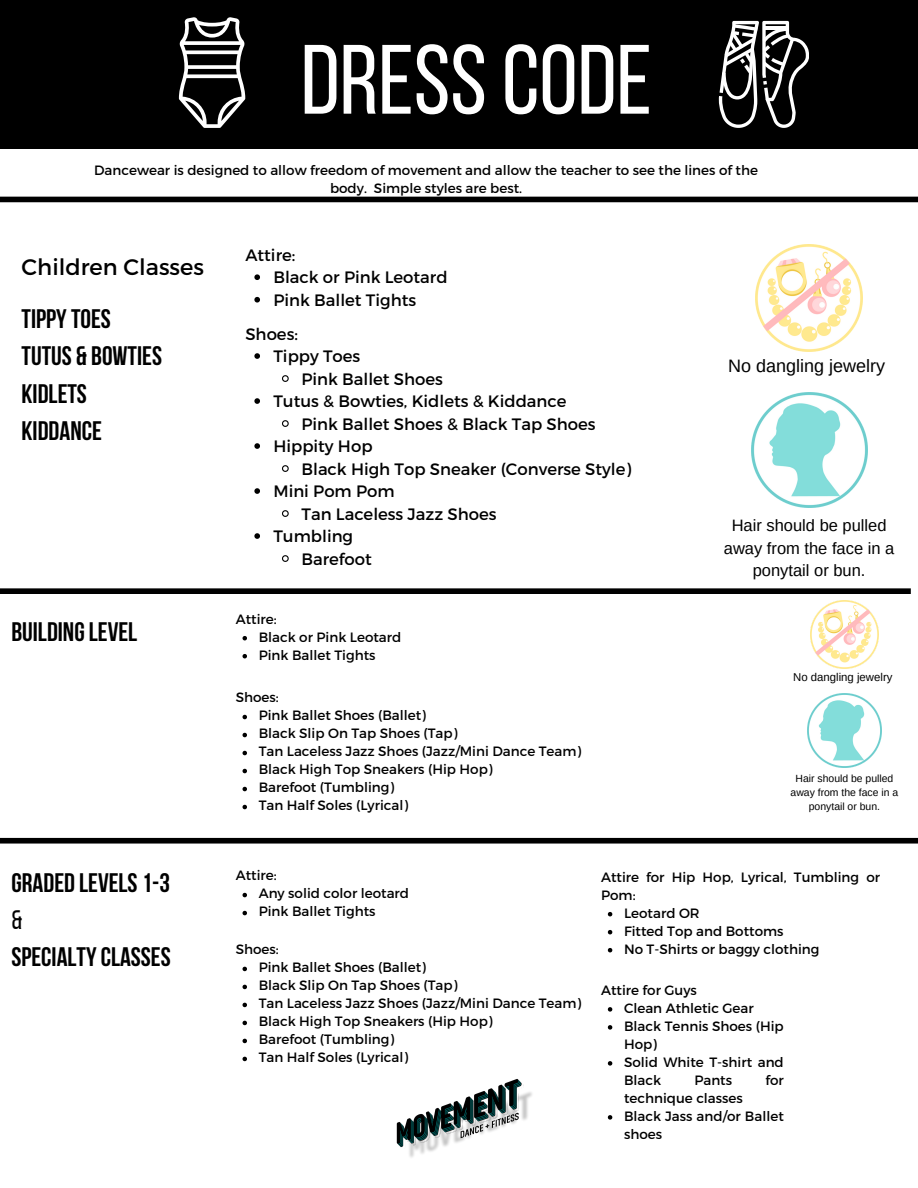
<style>
.page{position:relative;width:918px;height:1188px;background:#fff}
.page>*{position:absolute;margin:0;border:0;box-sizing:border-box;transform-origin:0 0}
.t1{font:98.25px "Bebas Neue";color:#fff}
.t2{font:700 26.7px "Bebas Neue";color:#000}
.t3{font:26.7px "Bebas Neue";color:#000}
.t4{font:22.5px "Montserrat";color:#000}
.t5{font:18px "Arimo";color:#000}
.t6{font:16.5px "Montserrat";color:#000}
.t7{font:16.5px/22.5px "Arimo";color:#000;text-align:center}
.t8{font:13.5px/18px "Montserrat";color:#000}
.t9{font:11.4px "Arimo";color:#000}
.t10{font:10.35px/14.2px "Arimo";color:#000;text-align:center}
</style>
<div class="page">
<div style="left:0;top:0;width:918px;height:149px;background:#000"></div>
<img style="left:396px;top:1079px;width:136px;height:79px">
<svg style="left:179px;top:17px;width:66px;height:111px"></svg>
<svg style="left:719px;top:21px;width:90px;height:107px"></svg>
<hr style="left:764px;top:26px;width:23px;height:3px;background:#fff">
<div style="left:0;top:588px;width:911px;height:6px;background:#000"></div>
<div style="left:0;top:197px;width:918px;height:5px;background:#000"></div>
<svg style="left:254px;top:274px;width:6px;height:6px"></svg>
<svg style="left:254px;top:297px;width:6px;height:6px"></svg>
<svg style="left:254px;top:353px;width:6px;height:6px"></svg>
<svg style="left:282px;top:375px;width:7px;height:7px"></svg>
<svg style="left:254px;top:398px;width:6px;height:6px"></svg>
<svg style="left:282px;top:420px;width:7px;height:7px"></svg>
<svg style="left:254px;top:443px;width:6px;height:6px"></svg>
<svg style="left:282px;top:465px;width:7px;height:7px"></svg>
<svg style="left:254px;top:488px;width:6px;height:6px"></svg>
<svg style="left:282px;top:510px;width:7px;height:7px"></svg>
<svg style="left:254px;top:533px;width:6px;height:6px"></svg>
<svg style="left:282px;top:555px;width:7px;height:7px"></svg>
<img style="left:756px;top:245px;width:107px;height:106px">
<img style="left:751px;top:392px;width:116px;height:116px">
<svg style="left:243px;top:636px;width:4px;height:4px"></svg>
<svg style="left:243px;top:654px;width:4px;height:4px"></svg>
<svg style="left:243px;top:715px;width:4px;height:4px"></svg>
<svg style="left:243px;top:733px;width:4px;height:4px"></svg>
<svg style="left:243px;top:751px;width:4px;height:4px"></svg>
<svg style="left:243px;top:769px;width:4px;height:4px"></svg>
<svg style="left:243px;top:787px;width:4px;height:4px"></svg>
<svg style="left:243px;top:805px;width:4px;height:4px"></svg>
<img style="left:811px;top:601px;width:67px;height:67px">
<img style="left:808px;top:694px;width:73px;height:73px">
<div style="left:0;top:838px;width:918px;height:6px;background:#000"></div>
<svg style="left:243px;top:893px;width:4px;height:4px"></svg>
<svg style="left:243px;top:911px;width:4px;height:4px"></svg>
<svg style="left:243px;top:967px;width:4px;height:4px"></svg>
<svg style="left:243px;top:985px;width:4px;height:4px"></svg>
<svg style="left:243px;top:1003px;width:4px;height:4px"></svg>
<svg style="left:243px;top:1021px;width:4px;height:4px"></svg>
<svg style="left:243px;top:1039px;width:4px;height:4px"></svg>
<svg style="left:243px;top:1057px;width:4px;height:4px"></svg>
<svg style="left:608px;top:912px;width:4px;height:4px"></svg>
<svg style="left:608px;top:930px;width:4px;height:4px"></svg>
<svg style="left:608px;top:948px;width:4px;height:4px"></svg>
<svg style="left:608px;top:1007px;width:4px;height:5px"></svg>
<svg style="left:608px;top:1025px;width:4px;height:5px"></svg>
<svg style="left:608px;top:1061px;width:4px;height:5px"></svg>
<svg style="left:608px;top:1115px;width:4px;height:5px"></svg>
<p class="t1" style="left:301px;top:40px;width:353px">DRESSCODE</p>
<p class="t8" style="left:94px;top:161px;width:665px;text-align:center">Dancewear is designed to allow freedom of movement and allow the teacher to see the lines of the body. Simple styles are best.</p>
<p class="t4" style="left:22px;top:253px;width:184px">Children Classes</p>
<p class="t2" style="left:22px;top:308px;width:91px">TIPPYTOES</p>
<p class="t2" style="left:22px;top:345px;width:142px">TUTUS &amp; BOWTIES</p>
<p class="t2" style="left:22px;top:383px;width:67px">KIDLETS</p>
<p class="t2" style="left:22px;top:420px;width:82px">KIDDANCE</p>
<p class="t2" style="left:11px;top:621px;width:127px">BUILDINGLEVEL</p>
<p class="t2" style="left:11px;top:871px;width:160px">GRADED LEVELS1-3</p>
<p class="t3" style="left:11px;top:909px;width:12px">&amp;</p>
<p class="t2" style="left:11px;top:946px;width:161px">SPECIALTYCLASSES</p>
<p class="t6" style="left:245px;top:244px;width:51px">Attire:</p>
<p class="t6" style="left:273px;top:267px;width:176px">Black or Pink Leotard</p>
<p class="t6" style="left:273px;top:289px;width:144px">Pink Ballet Tights</p>
<p class="t6" style="left:245px;top:323px;width:54px">Shoes:</p>
<p class="t6" style="left:273px;top:346px;width:88px">Tippy Toes</p>
<p class="t6" style="left:301px;top:368px;width:143px">Pink Ballet Shoes</p>
<p class="t6" style="left:273px;top:391px;width:295px">Tutus &amp; Bowties, Kidlets &amp; Kiddance</p>
<p class="t6" style="left:301px;top:413px;width:296px">Pink Ballet Shoes &amp; Black Tap Shoes</p>
<p class="t6" style="left:273px;top:436px;width:101px">Hippity Hop</p>
<p class="t6" style="left:301px;top:458px;width:331px">Black High Top Sneaker (Converse Style)</p>
<p class="t6" style="left:273px;top:481px;width:123px">Mini Pom Pom</p>
<p class="t6" style="left:301px;top:503px;width:197px">Tan Laceless Jazz Shoes</p>
<p class="t6" style="left:273px;top:526px;width:81px">Tumbling</p>
<p class="t6" style="left:301px;top:548px;width:72px">Barefoot</p>
<p class="t8" style="left:236px;top:609px;width:42px">Attire:</p>
<p class="t8" style="left:259px;top:627px;width:144px">Black or Pink Leotard</p>
<p class="t8" style="left:259px;top:645px;width:118px">Pink Ballet Tights</p>
<p class="t8" style="left:236px;top:688px;width:45px">Shoes:</p>
<p class="t8" style="left:259px;top:706px;width:169px">Pink Ballet Shoes (Ballet)</p>
<p class="t8" style="left:259px;top:724px;width:200px">Black Slip On Tap Shoes (Tap)</p>
<p class="t8" style="left:259px;top:742px;width:324px">Tan Laceless Jazz Shoes (Jazz/Mini Dance Team)</p>
<p class="t8" style="left:259px;top:760px;width:235px">Black High Top Sneakers (Hip Hop)</p>
<p class="t8" style="left:259px;top:778px;width:137px">Barefoot (Tumbling)</p>
<p class="t8" style="left:259px;top:796px;width:151px">Tan Half Soles (Lyrical)</p>
<p class="t5" style="left:728px;top:356px;width:159px">No dangling jewelry</p>
<p class="t7" style="left:724px;top:514px;width:172px">Hair should be pulled away from the face in a ponytail or bun.</p>
<p class="t9" style="left:793px;top:671px;width:101px">No dangling jewelry</p>
<p class="t10" style="left:791px;top:771px;width:109px">Hair should be pulled away from the face in a ponytail or bun.</p>
<p class="t8" style="left:236px;top:866px;width:42px">Attire:</p>
<p class="t8" style="left:259px;top:884px;width:152px">Any solid color leotard</p>
<p class="t8" style="left:259px;top:902px;width:118px">Pink Ballet Tights</p>
<p class="t8" style="left:236px;top:940px;width:45px">Shoes:</p>
<p class="t8" style="left:259px;top:958px;width:169px">Pink Ballet Shoes (Ballet)</p>
<p class="t8" style="left:259px;top:976px;width:200px">Black Slip On Tap Shoes (Tap)</p>
<p class="t8" style="left:259px;top:994px;width:324px">Tan Laceless Jazz Shoes (Jazz/Mini Dance Team)</p>
<p class="t8" style="left:259px;top:1012px;width:235px">Black High Top Sneakers (Hip Hop)</p>
<p class="t8" style="left:259px;top:1030px;width:137px">Barefoot (Tumbling)</p>
<p class="t8" style="left:259px;top:1048px;width:151px">Tan Half Soles (Lyrical)</p>
<p class="t8" style="left:601px;top:867px;width:281px">Attire for Hip Hop, Lyrical, Tumbling or<br>Pom:</p>
<p class="t8" style="left:624px;top:903px;width:77px">Leotard OR</p>
<p class="t8" style="left:624px;top:921px;width:161px">Fitted Top and Bottoms</p>
<p class="t8" style="left:624px;top:939px;width:197px">No T-Shirts or baggy clothing</p>
<p class="t8" style="left:601px;top:980px;width:97px">Attire for Guys</p>
<p class="t8" style="left:624px;top:998px;width:131px">Clean Athletic Gear</p>
<p class="t8" style="left:624px;top:1016px;width:161px">Black Tennis Shoes (Hip<br>Hop)</p>
<p class="t8" style="left:624px;top:1052px;width:161px">Solid White T-shirt and<br>Black</p>
<p class="t8" style="left:694px;top:1070px;width:39px">Pants</p>
<p class="t8" style="left:765px;top:1070px;width:20px">for</p>
<p class="t8" style="left:624px;top:1088px;width:120px">technique classes</p>
<p class="t8" style="left:624px;top:1106px;width:161px">Black Jass and/or Ballet shoes</p>
</div>
